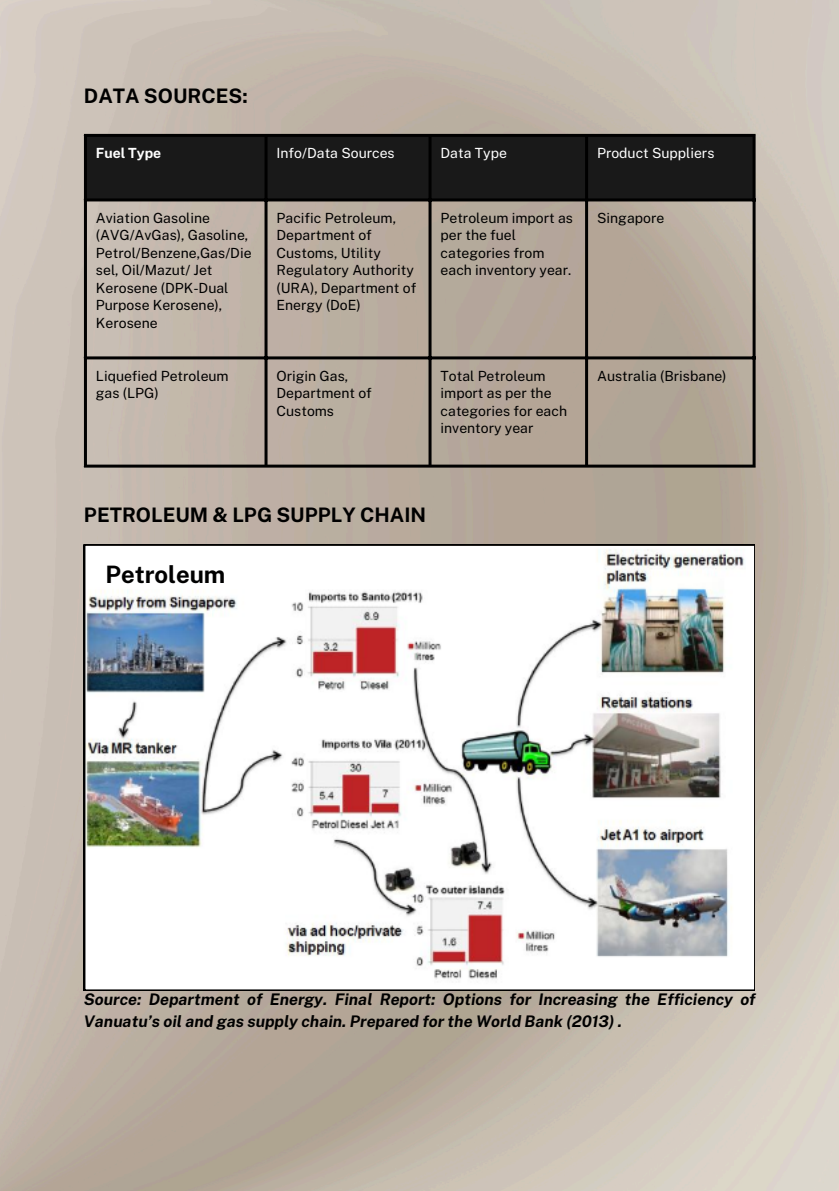
<style>
.page{position:relative;width:839px;height:1191px;background:#fff}
.page>*{position:absolute;margin:0;border:0;box-sizing:border-box;transform-origin:0 0}
.t1{font:700 24px "Public Sans";color:#000}
.t2{font:700 20px "Public Sans";color:#000}
.t3{font:italic 700 16px/21.4px "Public Sans";color:#000}
.t4{font:14px/17.6px "Public Sans";color:#000}
.t5{font:14px "Public Sans";color:#fff}
.t6{font:700 14px "Public Sans";color:#fff}
</style>
<div class="page">
<img style="left:0;top:0;width:838px;height:1191px">
<div style="left:87px;top:137px;width:665px;height:61px;background:#191919"></div>
<hr style="left:84px;top:137px;width:3px;height:328px;background:#000">
<hr style="left:264px;top:137px;width:3px;height:328px;background:#000">
<hr style="left:428px;top:137px;width:3px;height:328px;background:#000">
<hr style="left:585px;top:137px;width:3px;height:328px;background:#000">
<hr style="left:752px;top:137px;width:3px;height:328px;background:#000">
<hr style="left:84px;top:134px;width:671px;height:3px;background:#000">
<hr style="left:84px;top:198px;width:671px;height:3px;background:#000">
<hr style="left:84px;top:356px;width:671px;height:3px;background:#000">
<hr style="left:84px;top:465px;width:671px;height:3px;background:#000">
<img style="left:84px;top:544px;width:670px;height:447px">
<p class="t2" style="left:84px;top:84px;width:165px">DATA SOURCES:</p>
<h2 class="t6" style="left:96px;top:145px;width:67px">Fuel Type</h2>
<p class="t5" style="left:276px;top:145px;width:120px">Info/Data Sources</p>
<p class="t5" style="left:440px;top:145px;width:68px">Data Type</p>
<p class="t5" style="left:597px;top:145px;width:119px">Product Suppliers</p>
<p class="t4" style="left:96px;top:209px;width:157px">Aviation Gasoline (AVG/AvGas), Gasoline,<br>Petrol/Benzene,Gas/Die sel, Oil/Mazut/ Jet<br>Kerosene (DPK-Dual<br>Purpose Kerosene),<br>Kerosene</p>
<p class="t4" style="left:276px;top:209px;width:141px">Pacific Petroleum,<br>Department of<br>Customs, Utility<br>Regulatory Authority (URA), Department of<br>Energy (DoE)</p>
<p class="t4" style="left:440px;top:209px;width:134px">Petroleum import as per the fuel categories from each inventory year.</p>
<p class="t4" style="left:597px;top:209px;width:69px">Singapore</p>
<p class="t4" style="left:96px;top:367px;width:134px">Liquefied Petroleum gas (LPG)</p>
<p class="t4" style="left:276px;top:367px;width:97px">Origin Gas,<br>Department of<br>Customs</p>
<p class="t4" style="left:440px;top:367px;width:128px">Total Petroleum import as per the categories for each inventory year</p>
<p class="t4" style="left:597px;top:367px;width:131px">Australia (Brisbane)</p>
<h2 class="t2" style="left:84px;top:503px;width:343px">PETROLEUM &amp; LPG SUPPLY CHAIN</h2>
<p class="t1" style="left:105px;top:560px;width:121px">Petroleum</p>
<h1 class="t3" style="left:84px;top:989px;width:673px">Source: Department of Energy. Final Report: Options for Increasing the Efficiency of<br>Vanuatu’s oil and gas supply chain. Prepared for the World Bank (2013) .</h1>
</div>
